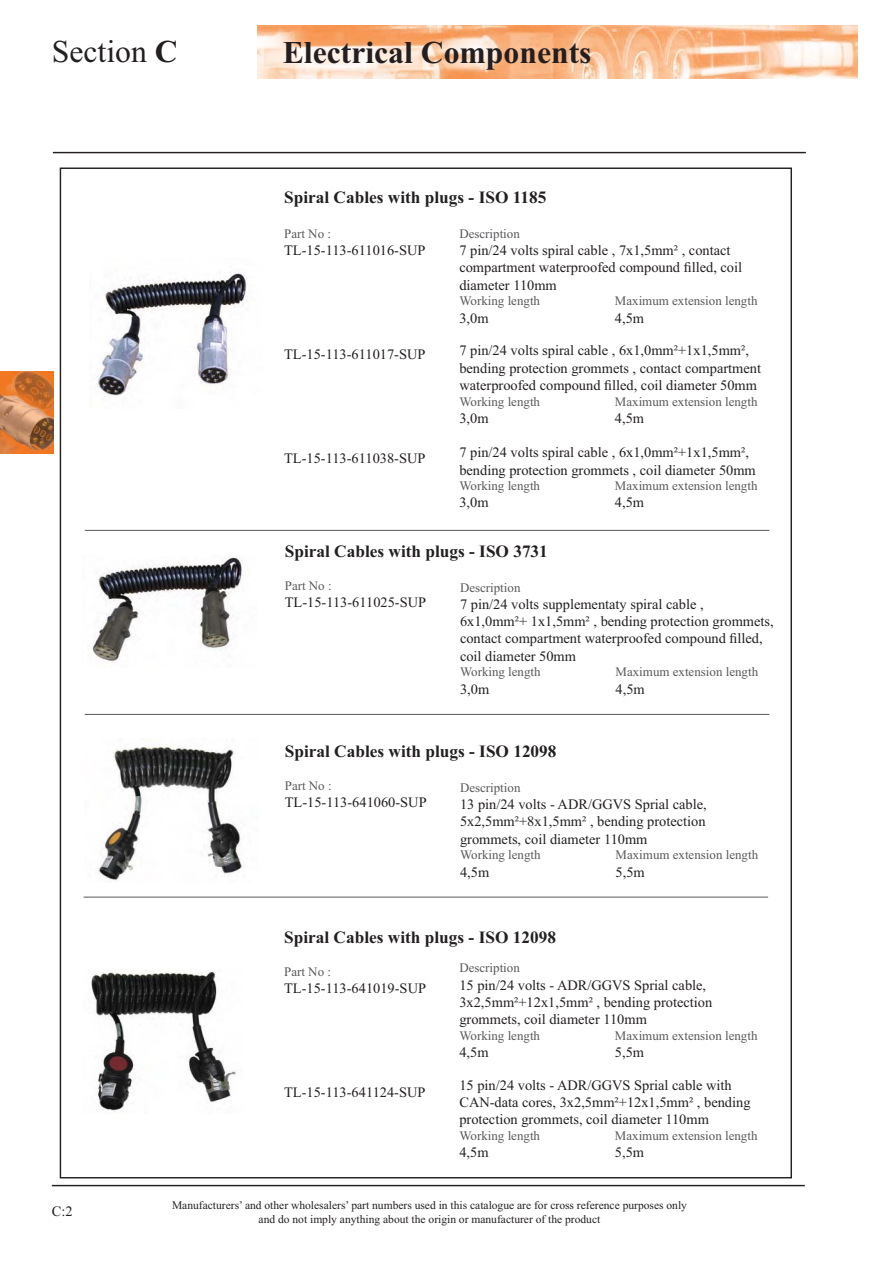
<style>
.page{position:relative;width:893px;height:1263px;background:#fff}
.page>*{position:absolute;margin:0;border:0;box-sizing:border-box;transform-origin:0 0}
.t1{font:700 31.65px "Times New Roman";color:#231f20}
.t2{font:31.65px "Times New Roman";color:#231f20}
.t3{font:700 17.25px "Times New Roman";color:#231f20}
.t4{font:14.4px/17.2px "Times New Roman";color:#231f20}
.t5{font:12.9px "Times New Roman";color:#58595b}
.t6{font:11.55px/13.8px "Times New Roman";color:#231f20;text-align:center}
.s1{font-weight:700}
</style>
<div class="page">
<img style="left:257px;top:25px;width:600px;height:53px">
<img style="left:0;top:372px;width:53px;height:82px">
<hr style="left:52px;top:1185px;width:753px;height:1px;background:#231f20">
<hr style="left:53px;top:152px;width:753px;height:1px;background:#231f20">
<img style="left:857px;top:25px;width:1px;height:53px">
<hr style="left:85px;top:530px;width:684px;height:1px;background:#58595b">
<hr style="left:85px;top:714px;width:684px;height:1px;background:#58595b">
<hr style="left:83px;top:897px;width:685px;height:1px;background:#58595b">
<img style="left:92px;top:556px;width:150px;height:111px">
<img style="left:98px;top:744px;width:147px;height:137px">
<img style="left:91px;top:970px;width:145px;height:142px">
<img style="left:98px;top:272px;width:150px;height:125px">
<h1 class="t2" style="left:52px;top:40px;width:127px">Section <span class="s1">C</span></h1>
<h1 class="t1" style="left:283px;top:42px;width:310px">Electrical Components</h1>
<p class="t3" style="left:284px;top:192px;width:264px">Spiral Cables with plugs - ISO 1185</p>
<p class="t5" style="left:284px;top:229px;width:48px">Part No :</p>
<p class="t4" style="left:284px;top:243px;width:143px">TL-15-113-611016-SUP</p>
<p class="t5" style="left:459px;top:229px;width:62px">Description</p>
<p class="t4" style="left:459px;top:243px;width:284px">7 pin/24 volts spiral cable , 7x1,5mm² , contact compartment waterproofed compound filled, coil diameter 110mm</p>
<p class="t5" style="left:459px;top:296px;width:82px">Working length</p>
<p class="t5" style="left:615px;top:296px;width:144px">Maximum extension length</p>
<p class="t4" style="left:459px;top:311px;width:31px">3,0m</p>
<p class="t4" style="left:615px;top:311px;width:31px">4,5m</p>
<p class="t4" style="left:459px;top:343px;width:303px">7 pin/24 volts spiral cable , 6x1,0mm²+1x1,5mm², bending protection grommets , contact compartment waterproofed compound filled, coil diameter 50mm</p>
<p class="t5" style="left:459px;top:397px;width:82px">Working length</p>
<p class="t5" style="left:615px;top:397px;width:144px">Maximum extension length</p>
<p class="t4" style="left:459px;top:411px;width:31px">3,0m</p>
<p class="t4" style="left:615px;top:411px;width:31px">4,5m</p>
<p class="t4" style="left:459px;top:445px;width:298px">7 pin/24 volts spiral cable , 6x1,0mm²+1x1,5mm², bending protection grommets , coil diameter 50mm</p>
<p class="t5" style="left:459px;top:481px;width:82px">Working length</p>
<p class="t5" style="left:615px;top:481px;width:144px">Maximum extension length</p>
<p class="t4" style="left:459px;top:495px;width:31px">3,0m</p>
<p class="t4" style="left:615px;top:495px;width:31px">4,5m</p>
<p class="t4" style="left:284px;top:347px;width:143px">TL-15-113-611017-SUP</p>
<p class="t4" style="left:284px;top:450px;width:143px">TL-15-113-611038-SUP</p>
<p class="t3" style="left:285px;top:546px;width:265px">Spiral Cables with plugs - ISO 3731</p>
<p class="t5" style="left:285px;top:581px;width:48px">Part No :</p>
<p class="t4" style="left:285px;top:595px;width:143px">TL-15-113-611025-SUP</p>
<p class="t5" style="left:460px;top:583px;width:62px">Description</p>
<p class="t4" style="left:460px;top:597px;width:315px">7 pin/24 volts supplementaty spiral cable , 6x1,0mm²+ 1x1,5mm² , bending protection grommets, contact compartment waterproofed compound filled, coil diameter 50mm</p>
<p class="t5" style="left:460px;top:667px;width:82px">Working length</p>
<p class="t5" style="left:615px;top:667px;width:144px">Maximum extension length</p>
<p class="t4" style="left:460px;top:682px;width:31px">3,0m</p>
<p class="t4" style="left:615px;top:682px;width:31px">4,5m</p>
<p class="t3" style="left:285px;top:746px;width:273px">Spiral Cables with plugs - ISO 12098</p>
<p class="t5" style="left:285px;top:781px;width:48px">Part No :</p>
<p class="t4" style="left:285px;top:795px;width:143px">TL-15-113-641060-SUP</p>
<p class="t5" style="left:460px;top:783px;width:62px">Description</p>
<p class="t4" style="left:460px;top:797px;width:248px;text-align:justify">13 pin/24 volts - ADR/GGVS Sprial cable, 5x2,5mm²+8x1,5mm² , bending protection grommets, coil diameter 110mm</p>
<p class="t5" style="left:460px;top:850px;width:82px">Working length</p>
<p class="t5" style="left:615px;top:850px;width:144px">Maximum extension length</p>
<p class="t4" style="left:460px;top:865px;width:31px">4,5m</p>
<p class="t4" style="left:615px;top:865px;width:31px">5,5m</p>
<p class="t4" style="left:52px;top:1204px;width:22px">C:2</p>
<p class="t3" style="left:284px;top:931px;width:273px">Spiral Cables with plugs - ISO 12098</p>
<p class="t5" style="left:284px;top:967px;width:48px">Part No :</p>
<p class="t4" style="left:284px;top:981px;width:143px">TL-15-113-641019-SUP</p>
<p class="t5" style="left:459px;top:963px;width:62px">Description</p>
<p class="t4" style="left:459px;top:977px;width:254px">15 pin/24 volts - ADR/GGVS Sprial cable,<br>3x2,5mm²+12x1,5mm² , bending protection grommets, coil diameter 110mm</p>
<p class="t5" style="left:459px;top:1031px;width:82px">Working length</p>
<p class="t5" style="left:615px;top:1031px;width:144px">Maximum extension length</p>
<p class="t4" style="left:459px;top:1045px;width:31px">4,5m</p>
<p class="t4" style="left:615px;top:1045px;width:31px">5,5m</p>
<p class="t4" style="left:459px;top:1078px;width:293px">15 pin/24 volts - ADR/GGVS Sprial cable with<br>CAN-data cores, 3x2,5mm²+12x1,5mm² , bending protection grommets, coil diameter 110mm</p>
<p class="t5" style="left:459px;top:1131px;width:82px">Working length</p>
<p class="t5" style="left:615px;top:1131px;width:144px">Maximum extension length</p>
<p class="t4" style="left:459px;top:1145px;width:31px">4,5m</p>
<p class="t4" style="left:615px;top:1145px;width:31px">5,5m</p>
<p class="t4" style="left:284px;top:1085px;width:143px">TL-15-113-641124-SUP</p>
<p class="t6" style="left:172px;top:1200px;width:516px">Manufacturers’ and other wholesalers’ part numbers used in this catalogue are for cross reference purposes only and do not imply anything about the origin or manufacturer of the product</p>
</div>
